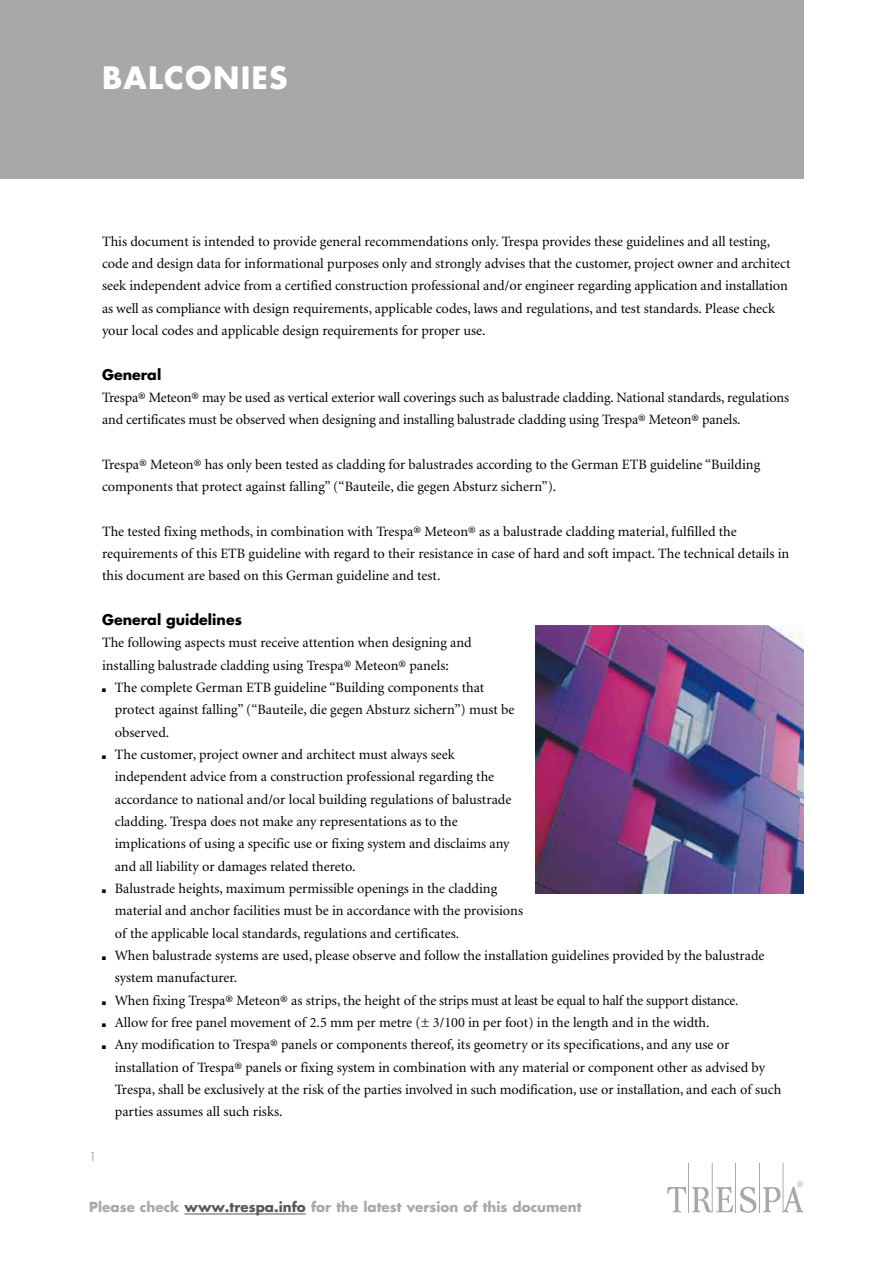
<style>
.page{position:relative;width:893px;height:1263px;background:#fff}
.page>*{position:absolute;margin:0;border:0;box-sizing:border-box;transform-origin:0 0}
.t1{font:700 30px "TR Futura";letter-spacing:.04em;color:#fff}
.t2{font:14.25px/22.4px "TR Minion";color:#000}
.t3{font:700 14.25px "TR Futura";color:#000}
.t4{font:700 13.5px "TR Futura";color:#a7a8aa}
.t5{font:12px "TR Futura";color:#a7a8aa}
.s1{font-family:"TR Futura";font-size:7.5px}
.s2{color:#58585a}
</style>
<div class="page">
<hr style="left:759px;top:1163px;width:1px;height:49px;background:#a7a8aa">
<hr style="left:783px;top:1163px;width:1px;height:49px;background:#a7a8aa">
<hr style="left:735px;top:1163px;width:1px;height:49px;background:#a7a8aa">
<hr style="left:712px;top:1163px;width:1px;height:49px;background:#a7a8aa">
<hr style="left:688px;top:1163px;width:1px;height:49px;background:#a7a8aa">
<svg style="left:740px;top:1187px;width:16px;height:26px"></svg>
<svg style="left:667px;top:1187px;width:19px;height:25px"></svg>
<svg style="left:692px;top:1187px;width:41px;height:25px"></svg>
<svg style="left:763px;top:1181px;width:40px;height:31px"></svg>
<hr style="left:185px;top:1213px;width:121px;height:1px;background:#58585a">
<div style="left:0;top:0;width:804px;height:179px;background:#a7a8aa"></div>
<img style="left:536px;top:625px;width:268px;height:268px">
<h1 class="t1" style="left:102px;top:57px;width:187px">BALCONIES</h1>
<p class="t2" style="left:102px;top:230px;width:690px">This document is intended to provide general recommendations only. Trespa provides these guidelines and all testing, code and design data for informational purposes only and strongly advises that the customer, project owner and architect seek independent advice from a certified construction professional and/or engineer regarding application and installation as well as compliance with design requirements, applicable codes, laws and regulations, and test standards. Please check your local codes and applicable design requirements for proper use.</p>
<p class="t3" style="left:102px;top:364px;width:61px">General</p>
<p class="t2" style="left:102px;top:387px;width:689px">Trespa® Meteon® may be used as vertical exterior wall coverings such as balustrade cladding. National standards, regulations and certificates must be observed when designing and installing balustrade cladding using Trespa® Meteon® panels.</p>
<p class="t2" style="left:102px;top:454px;width:660px">Trespa® Meteon® has only been tested as cladding for balustrades according to the German ETB guideline “Building components that protect against falling” (“Bauteile, die gegen Absturz sichern”).</p>
<p class="t2" style="left:102px;top:521px;width:689px">The tested fixing methods, in combination with Trespa® Meteon® as a balustrade cladding material, fulfilled the requirements of this ETB guideline with regard to their resistance in case of hard and soft impact. The technical details in this document are based on this German guideline and test.</p>
<p class="t3" style="left:102px;top:610px;width:141px">General guidelines</p>
<p class="t2" style="left:102px;top:632px;width:371px">The following aspects must receive attention when designing and</p>
<p class="t2" style="left:102px;top:654px;width:348px">installing balustrade cladding using Trespa® Meteon® panels:</p>
<p class="t2" style="left:102px;top:677px;width:384px"><span class="s1">防</span> The complete German ETB guideline “Building components that</p>
<p class="t2" style="left:115px;top:699px;width:401px">protect against falling” (“Bauteile, die gegen Absturz sichern”) must be</p>
<p class="t2" style="left:115px;top:721px;width:56px">observed.</p>
<p class="t2" style="left:102px;top:744px;width:354px"><span class="s1">防</span> The customer, project owner and architect must always seek</p>
<p class="t2" style="left:115px;top:766px;width:381px">independent advice from a construction professional regarding the</p>
<p class="t2" style="left:115px;top:788px;width:398px">accordance to national and/or local building regulations of balustrade</p>
<p class="t2" style="left:115px;top:811px;width:344px">cladding. Trespa does not make any representations as to the</p>
<p class="t2" style="left:115px;top:833px;width:396px">implications of using a specific use or fixing system and disclaims any</p>
<p class="t2" style="left:115px;top:855px;width:242px">and all liability or damages related thereto.</p>
<p class="t2" style="left:102px;top:878px;width:397px"><span class="s1">防</span> Balustrade heights, maximum permissible openings in the cladding</p>
<p class="t2" style="left:115px;top:900px;width:410px">material and anchor facilities must be in accordance with the provisions</p>
<p class="t2" style="left:115px;top:922px;width:346px">of the applicable local standards, regulations and certificates.</p>
<p class="t2" style="left:102px;top:945px;width:664px"><span class="s1">防</span> When balustrade systems are used, please observe and follow the installation guidelines provided by the balustrade</p>
<p class="t2" style="left:115px;top:967px;width:124px">system manufacturer.</p>
<p class="t2" style="left:102px;top:989px;width:638px"><span class="s1">防</span> When fixing Trespa® Meteon® as strips, the height of the strips must at least be equal to half the support distance.</p>
<p class="t2" style="left:102px;top:1012px;width:609px"><span class="s1">防</span> Allow for free panel movement of 2.5 mm per metre (± 3/100 in per foot) in the length and in the width.</p>
<p class="t2" style="left:102px;top:1034px;width:629px"><span class="s1">防</span> Any modification to Trespa® panels or components thereof, its geometry or its specifications, and any use or</p>
<p class="t2" style="left:115px;top:1056px;width:652px">installation of Trespa® panels or fixing system in combination with any material or component other as advised by</p>
<p class="t2" style="left:115px;top:1079px;width:668px">Trespa, shall be exclusively at the risk of the parties involved in such modification, use or installation, and each of such</p>
<p class="t2" style="left:115px;top:1101px;width:169px">parties assumes all such risks.</p>
<p class="t5" style="left:89px;top:1148px;width:9px">1</p>
<p class="t4" style="left:89px;top:1197px;width:494px">Please check <span class="s2">www.trespa.info</span> for the latest version of this document</p>
</div>
